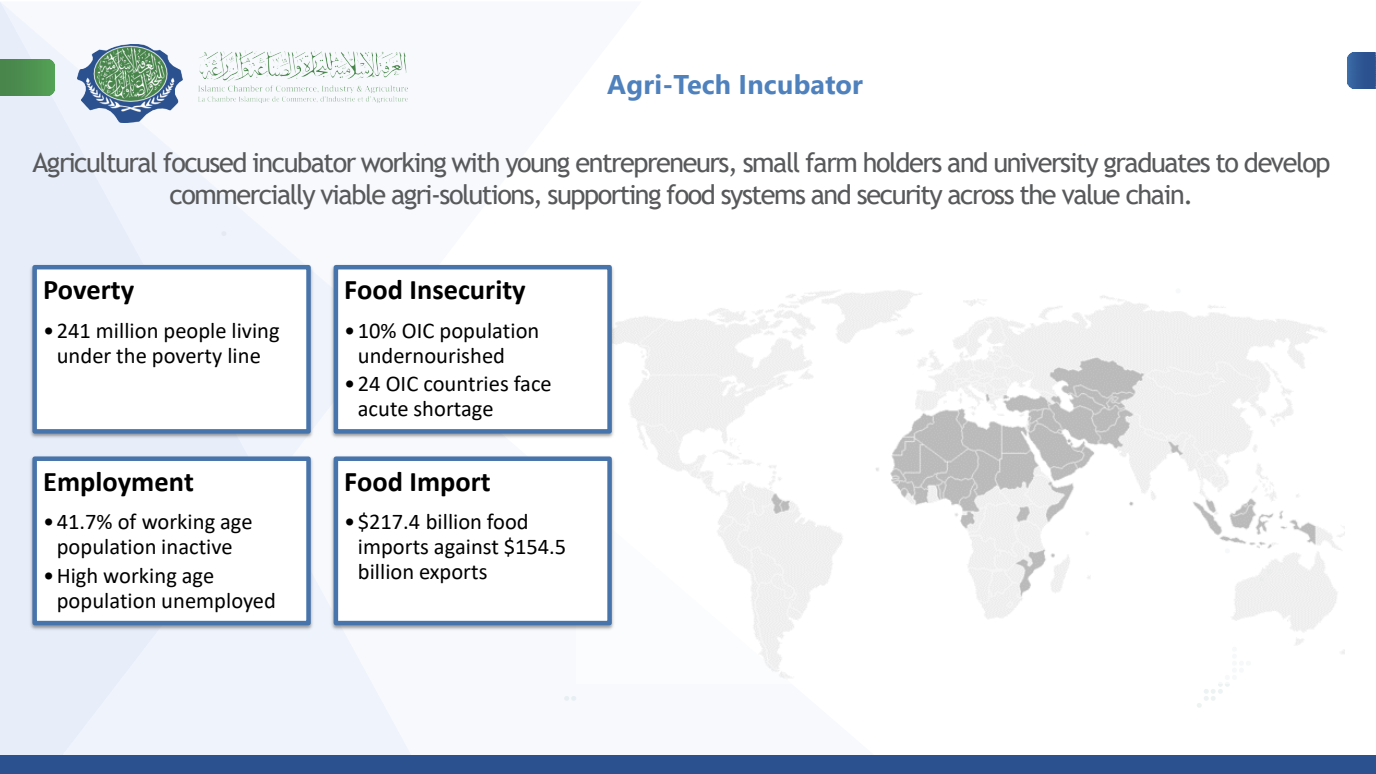
<style>
.page{position:relative;width:1376px;height:774px;background:#fff}
.page>*{position:absolute;margin:0;border:0;box-sizing:border-box;transform-origin:0 0}
.t1{font:700 28.5px "Calibri";color:#000}
.t2{font:27px/32.4px "Trebuchet MS";letter-spacing:-.055em;color:#58595b;text-align:center}
.t3{font:700 27px "Segoe UI";letter-spacing:.005em;color:#4f81bd}
.t4{font:22.5px/24.9px "Calibri";color:#000}
</style>
<div class="page">
<svg style="left:0;top:2px;width:577px;height:753px"></svg>
<svg style="left:1197px;top:684px;width:33px;height:24px"></svg>
<svg style="left:564px;top:696px;width:12px;height:5px"></svg>
<svg style="left:221px;top:231px;width:5px;height:5px"></svg>
<div style="left:0;top:755px;width:1375px;height:19px;background:#2b518e"></div>
<img style="left:77px;top:44px;width:106px;height:79px">
<img style="left:198px;top:51px;width:210px;height:51px">
<img style="left:0;top:60px;width:54px;height:35px">
<img style="left:1347px;top:53px;width:28px;height:35px">
<img style="left:576px;top:290px;width:768px;height:394px">
<img style="left:27px;top:262px;width:289px;height:179px">
<img style="left:21px;top:261px;width:282px;height:129px">
<div style="left:35px;top:267px;width:273px;height:164px;background:#fff"></div>
<div style="left:32px;top:265px;width:279px;height:169px;border:4px solid #4774ab"></div>
<img style="left:575px;top:262px;width:42px;height:179px">
<img style="left:322px;top:261px;width:253px;height:182px">
<div style="left:336px;top:267px;width:273px;height:164px;background:#fff"></div>
<div style="left:334px;top:265px;width:278px;height:169px;border:4px solid #4774ab"></div>
<img style="left:295px;top:454px;width:21px;height:179px">
<img style="left:21px;top:453px;width:274px;height:182px">
<div style="left:35px;top:459px;width:273px;height:164px;background:#fff"></div>
<div style="left:32px;top:456px;width:279px;height:169px;border:4px solid #4774ab"></div>
<img style="left:328px;top:454px;width:289px;height:179px">
<img style="left:322px;top:453px;width:268px;height:153px">
<div style="left:336px;top:459px;width:273px;height:164px;background:#fff"></div>
<div style="left:334px;top:456px;width:278px;height:169px;border:4px solid #4774ab"></div>
<p class="t3" style="left:607px;top:58px;width:257px">Agri-Tech Incubator</p>
<p class="t2" style="left:33px;top:146px;width:1299px">Agricultural focused incubator working with young entrepreneurs, small farm holders and university graduates to develop commercially viable agri-solutions, supporting food systems and security across the value chain.</p>
<p class="t1" style="left:43px;top:270px;width:93px">Poverty</p>
<p class="t4" style="left:43px;top:317px;width:238px;text-align:center">•241 million people living under the poverty line</p>
<p class="t1" style="left:43px;top:461px;width:152px">Employment</p>
<p class="t4" style="left:43px;top:509px;width:211px;text-align:center">•41.7% of working age population inactive</p>
<p class="t4" style="left:57px;top:563px;width:221px;text-indent:-14px">•High working age population unemployed</p>
<p class="t1" style="left:344px;top:270px;width:183px">Food Insecurity</p>
<p class="t4" style="left:358px;top:317px;width:183px;text-indent:-14px">•10% OIC population undernourished</p>
<p class="t4" style="left:358px;top:371px;width:195px;text-indent:-14px">•24 OIC countries face acute shortage</p>
<p class="t1" style="left:344px;top:461px;width:148px">Food Import</p>
<p class="t4" style="left:358px;top:509px;width:210px;text-indent:-14px">•$217.4 billion food imports against $154.5 billion exports</p>
</div>
